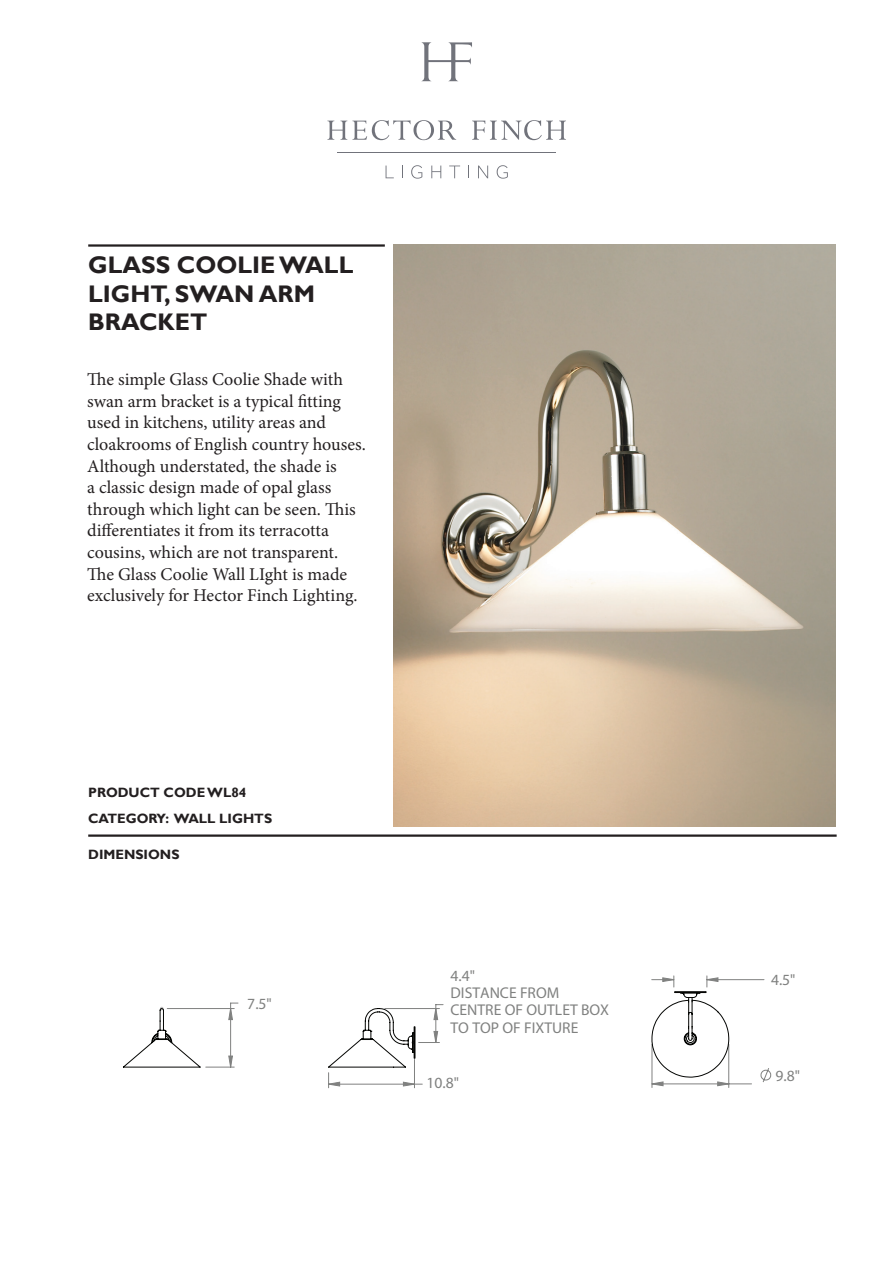
<style>
.page{position:relative;width:893px;height:1263px;background:#fff}
.page>*{position:absolute;margin:0;border:0;box-sizing:border-box;transform-origin:0 0}
.t1{font:700 24px/28.8px "Gill Sans";color:#231f20}
.t2{font:18px/21.6px "Minion Pro";color:#231f20}
.t3{font:15.6px/17.4px "Arial";color:#808180}
.t4{font:700 13.5px/25.5px "Gill Sans";color:#231f20}
</style>
<div class="page">
<hr style="left:88px;top:834px;width:749px;height:3px;background:#231f20">
<hr style="left:88px;top:244px;width:297px;height:3px;background:#231f20">
<svg style="left:760px;top:1068px;width:12px;height:15px"></svg>
<hr style="left:707px;top:979px;width:57px;height:1px;background:#808180">
<hr style="left:81px;top:849px;width:755px;height:1px;background:#040503">
<hr style="left:81px;top:1262px;width:755px;height:1px;background:#040503">
<hr style="left:81px;top:849px;width:1px;height:398px;background:#040503">
<hr style="left:892px;top:849px;width:1px;height:398px;background:#040503">
<svg style="left:123px;top:976px;width:628px;height:112px"></svg>
<div style="left:674px;top:991px;width:32px;height:2px;border:1px solid #040503"></div>
<div style="left:414px;top:1026px;width:1px;height:33px;border:1px solid #040503"></div>
<img style="left:393px;top:244px;width:443px;height:582px">
<hr style="left:337px;top:152px;width:219px;height:1px;background:#71737b">
<svg style="left:421px;top:42px;width:51px;height:39px"></svg>
<svg style="left:472px;top:120px;width:94px;height:20px"></svg>
<svg style="left:327px;top:120px;width:129px;height:20px"></svg>
<svg style="left:386px;top:166px;width:8px;height:12px"></svg>
<svg style="left:402px;top:166px;width:1px;height:12px"></svg>
<svg style="left:411px;top:165px;width:11px;height:14px"></svg>
<svg style="left:431px;top:166px;width:10px;height:12px"></svg>
<svg style="left:449px;top:166px;width:11px;height:12px"></svg>
<svg style="left:468px;top:166px;width:1px;height:12px"></svg>
<svg style="left:478px;top:166px;width:10px;height:12px"></svg>
<svg style="left:497px;top:165px;width:11px;height:14px"></svg>
<h1 class="t1" style="left:88px;top:251px;width:267px">GLASS COOLIE WALL<br>LIGHT, SWAN ARM<br>BRACKET</h1>
<p class="t2" style="left:87px;top:369px;width:280px">The simple Glass Coolie Shade with swan arm bracket is a typical fitting used in kitchens, utility areas and cloakrooms of English country houses.<br>Although understated, the shade is<br>a classic design made of opal glass through which light can be seen. This differentiates it from its terracotta cousins, which are not transparent.<br>The Glass Coolie Wall LIght is made exclusively for Hector Finch Lighting.</p>
<p class="t4" style="left:88px;top:780px;width:185px">PRODUCT CODE WL84<br>CATEGORY: WALL LIGHTS</p>
<p class="t4" style="left:88px;top:842px;width:93px">DIMENSIONS</p>
<p class="t3" style="left:247px;top:995px;width:26px">7.5"</p>
<p class="t3" style="left:450px;top:966px;width:160px">4.4"<br>DISTANCE FROM<br>CENTRE OF OUTLET BOX<br>TO TOP OF FIXTURE</p>
<p class="t3" style="left:427px;top:1074px;width:34px">10.8"</p>
<p class="t3" style="left:771px;top:971px;width:26px">4.5"</p>
<p class="t3" style="left:776px;top:1066px;width:26px">9.8"</p>
</div>
